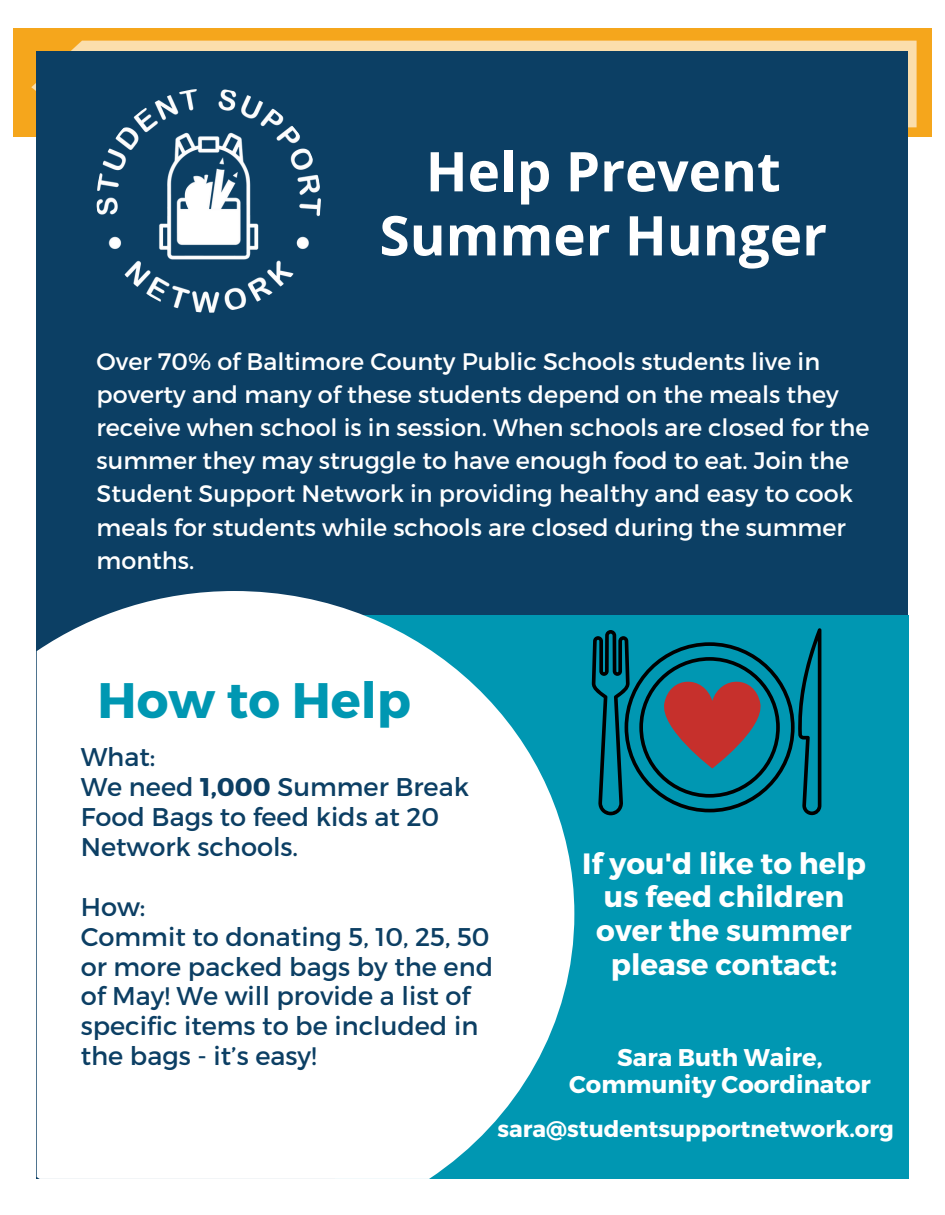
<style>
.page{position:relative;width:945px;height:1215px;background:#fff}
.page>*{position:absolute;margin:0;border:0;box-sizing:border-box;transform-origin:0 0}
.t1{font:700 54.75px/64.1px "Open Sans";color:#fff;text-align:center}
.t2{font:700 49.8px "Montserrat";color:#0097b2}
.t3{font:700 29.4px/33.8px "Montserrat";color:#fff;text-align:center}
.t4{font:25.65px/29.8px "Montserrat";color:#0c3f64}
.t5{font:700 24.15px/27.8px "Montserrat";color:#fff;text-align:center}
.t6{font:23.85px/33.2px "Montserrat";color:#fff}
.t7{font:700 22.8px "Montserrat";color:#fff}
.s1{font-weight:700}
</style>
<div class="page">
<img style="left:14px;top:28px;width:918px;height:108px">
<div style="left:37px;top:51px;width:871px;height:1128px;background:#0c3f64"></div>
<div style="left:335px;top:615px;width:573px;height:564px;background:#0097b2"></div>
<svg style="left:37px;top:591px;width:537px;height:588px;background:#e0eff3"></svg>
<img style="left:97px;top:88px;width:224px;height:225px;border-radius:112px">
<svg style="left:592px;top:628px;width:229px;height:187px"></svg>
<p class="t1" style="left:379px;top:138px;width:449px">Help Prevent<br>Summer Hunger</p>
<p class="t6" style="left:97px;top:345px;width:775px">Over 70% of Baltimore County Public Schools students live in poverty and many of these students depend on the meals they receive when school is in session. When schools are closed for the summer they may struggle to have enough food to eat. Join the Student Support Network in providing healthy and easy to cook meals for students while schools are closed during the summer months.</p>
<p class="t2" style="left:98px;top:669px;width:315px">How to Help</p>
<p class="t4" style="left:81px;top:742px;width:390px">What:<br>We need <span class="s1">1,000</span> Summer Break<br>Food Bags to feed kids at 20<br>Network schools.</p>
<p class="t3" style="left:582px;top:847px;width:286px">If you'd like to help us feed children over the summer please contact:</p>
<p class="t4" style="left:81px;top:892px;width:414px">How:<br>Commit to donating 5, 10, 25, 50 or more packed bags by the end of May! We will provide a list of specific items to be included in the bags - it’s easy!</p>
<p class="t5" style="left:569px;top:1044px;width:303px">Sara Buth Waire,<br>Community Coordinator</p>
<p class="t7" style="left:497px;top:1115px;width:398px">sara@studentsupportnetwork.org</p>
</div>
